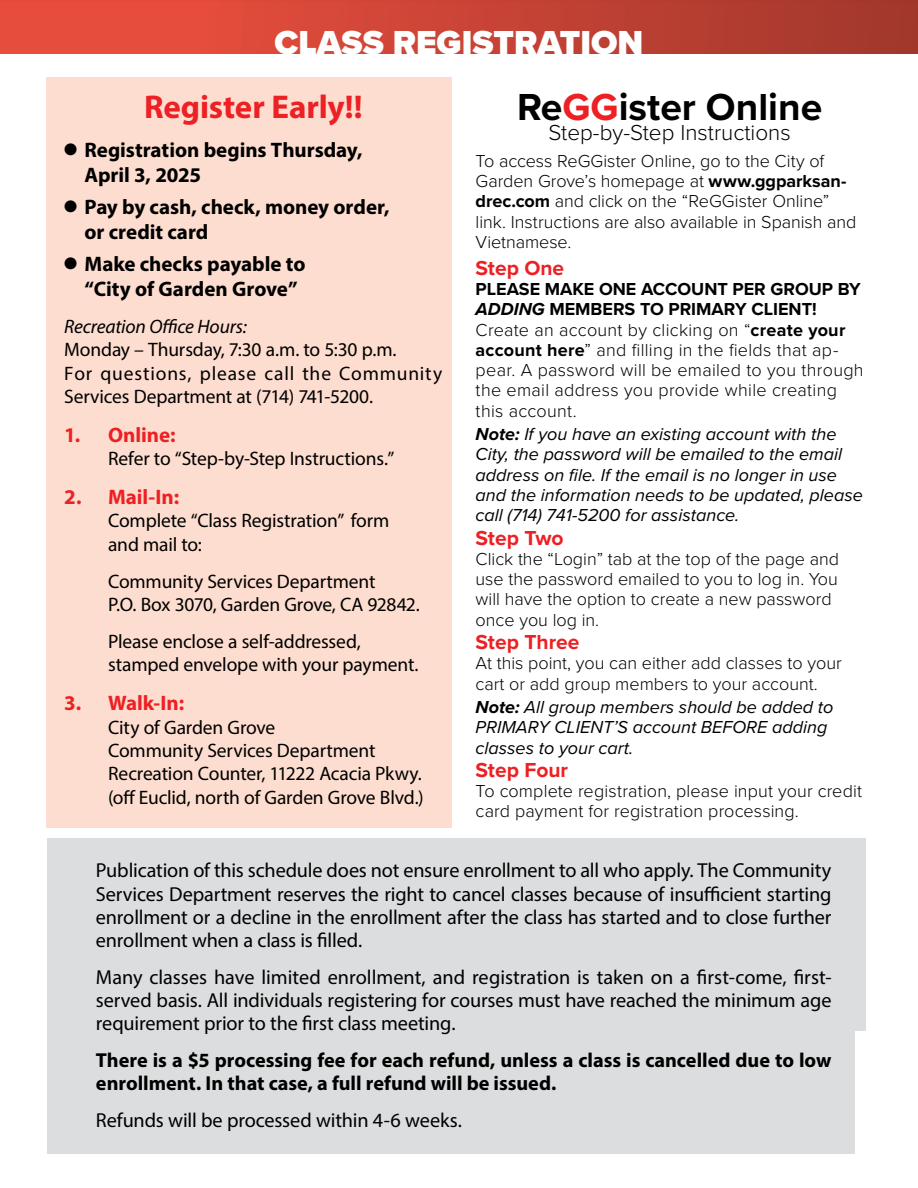
<style>
.page{position:relative;width:918px;height:1188px;background:#fff}
.page>*{position:absolute;margin:0;border:0;box-sizing:border-box;transform-origin:0 0}
.t1{font:700 39px "Proxima Nova";color:#000}
.t2{font:900 34.5px "Proxima Nova";color:#fff}
.t3{font:700 33px "Myriad Pro";letter-spacing:-.005em;color:#ed2024}
.t4{font:300 22.5px "Proxima Nova";color:#000}
.t5{font:700 21px/25.2px "Myriad Pro";color:#000}
.t6{font:700 21px "Proxima Nova";color:#ed2024}
.t7{font:700 21px "Myriad Pro";letter-spacing:-.005em;color:#ed2024}
.t8{font:20.25px/23.2px "Myriad Pro";letter-spacing:-.01em;color:#000;text-align:justify}
.t9{font:700 20.25px/23.2px "Myriad Pro";color:#000}
.t10{font:19.5px/23.4px "Myriad Pro";letter-spacing:-.005em;color:#000}
.t11{font:italic 19.5px "Myriad Pro";letter-spacing:-.01em;color:#000}
.t12{font:300 18px/20.2px "Proxima Nova";color:#000}
.t13{font:italic 18px/20.2px "Proxima Nova";color:#000}
.s1{color:#ed2024}
.s2{font-weight:700}
.s3{font-weight:700;font-style:italic}
</style>
<div class="page">
<div style="left:47px;top:78px;width:405px;height:750px;background:#fdddcf"></div>
<div style="left:47px;top:839px;width:818px;height:315px;background:#dcddde"></div>
<div style="left:855px;top:1031px;width:63px;height:157px;background:#fff"></div>
<img style="left:0;top:0;width:918px;height:54px">
<h2 class="t2" style="left:275px;top:17px;width:370px">CLASS REGISTRATION</h2>
<h3 class="t3" style="left:144px;top:85px;width:220px">Register Early!!</h3>
<p class="t5" style="left:85px;top:136px;width:279px;text-indent:-20px">● Registration begins Thursday,<br>April 3, 2025</p>
<p class="t5" style="left:85px;top:193px;width:306px;text-indent:-20px">● Pay by cash, check, money order, or credit card</p>
<p class="t5" style="left:64px;top:251px;width:243px;text-align:center">● Make checks payable to “City of Garden Grove”</p>
<p class="t11" style="left:64px;top:315px;width:184px">Recreation Office Hours:</p>
<p class="t10" style="left:64px;top:338px;width:380px">Monday – Thursday, 7:30 a.m. to 5:30 p.m.<br>For questions, please call the Community<br>Services Department at (714) 741-5200.</p>
<p class="t7" style="left:64px;top:421px;width:113px">1. Online:</p>
<p class="t10" style="left:108px;top:447px;width:288px">Refer to “Step-by-Step Instructions.”</p>
<p class="t7" style="left:64px;top:483px;width:116px">2. Mail-In:</p>
<p class="t10" style="left:108px;top:509px;width:283px">Complete “Class Registration” form and mail to:</p>
<p class="t10" style="left:108px;top:569px;width:313px">Community Services Department<br>P.O. Box 3070, Garden Grove, CA 92842.</p>
<p class="t10" style="left:108px;top:630px;width:312px">Please enclose a self-addressed, stamped envelope with your payment.</p>
<p class="t7" style="left:64px;top:689px;width:121px">3. Walk-In:</p>
<p class="t10" style="left:108px;top:715px;width:317px">City of Garden Grove<br>Community Services Department Recreation Counter, 11222 Acacia Pkwy. (off Euclid, north of Garden Grove Blvd.)</p>
<h1 class="t1" style="left:517px;top:77px;width:307px">Re<span class="s1">GG</span>ister Online</h1>
<p class="t4" style="left:549px;top:116px;width:244px">Step-by-Step Instructions</p>
<p class="t12" style="left:476px;top:150px;width:382px">To access ReGGister Online, go to the City of Garden Grove’s homepage at <span class="s2">www.ggparksan&shy;drec.com</span> and click on the “ReGGister Online” link. Instructions are also available in Spanish and Vietnamese.</p>
<p class="t6" style="left:476px;top:252px;width:90px">Step One</p>
<p class="t12" style="left:476px;top:278px;width:390px"><span class="s2">PLEASE MAKE ONE ACCOUNT PER GROUP BY </span><span class="s3">ADDING</span> <span class="s2">MEMBERS TO PRIMARY CLIENT!<br></span>Create an account by clicking on “<span class="s2">create your account here</span>” and filling in the fields that ap&shy;pear. A password will be emailed to you through the email address you provide while creating this account.</p>
<p class="t13" style="left:476px;top:423px;width:389px"><span class="s2">Note:</span> If you have an existing account with the City, the password will be emailed to the email address on file. If the email is no longer in use and the information needs to be updated, please call (714) 741-5200 for assistance.</p>
<p class="t6" style="left:476px;top:522px;width:90px">Step Two</p>
<p class="t12" style="left:476px;top:548px;width:365px">Click the “Login” tab at the top of the page and use the password emailed to you to log in. You will have the option to create a new password once you log in.</p>
<p class="t6" style="left:476px;top:626px;width:105px">Step Three</p>
<p class="t12" style="left:476px;top:652px;width:368px">At this point, you can either add classes to your cart or add group members to your account.</p>
<p class="t13" style="left:476px;top:696px;width:359px"><span class="s2">Note:</span> All group members should be added to<br>PRIMARY CLIENT’S account BEFORE adding classes to your cart.</p>
<p class="t6" style="left:476px;top:754px;width:94px">Step Four</p>
<p class="t12" style="left:476px;top:780px;width:388px">To complete registration, please input your credit card payment for registration processing.</p>
<p class="t8" style="left:96px;top:859px;width:737px">Publication of this schedule does not ensure enrollment to all who apply. The Community Services Department reserves the right to cancel classes because of insufficient starting enrollment or a decline in the enrollment after the class has started and to close further enrollment when a class is filled.</p>
<p class="t8" style="left:96px;top:965px;width:737px">Many classes have limited enrollment, and registration is taken on a first-come, first&shy;served basis. All individuals registering for courses must have reached the minimum age requirement prior to the first class meeting.</p>
<p class="t9" style="left:96px;top:1048px;width:737px">There is a $5 processing fee for each refund, unless a class is cancelled due to low enrollment. In that case, a full refund will be issued.</p>
<p class="t8" style="left:96px;top:1108px;width:368px">Refunds will be processed within 4-6 weeks.</p>
</div>
